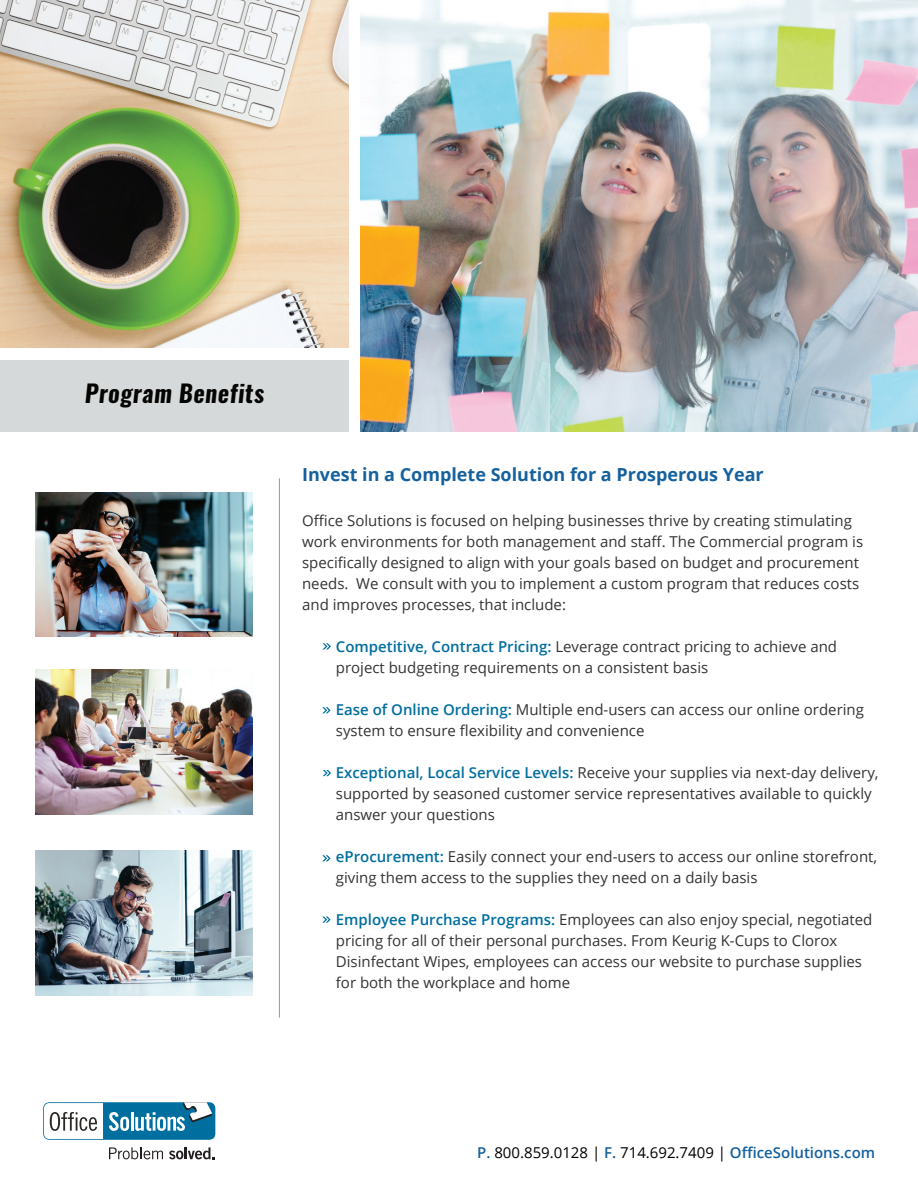
<style>
.page{position:relative;width:918px;height:1188px;background:#fff}
.page>*{position:absolute;margin:0;border:0;box-sizing:border-box;transform-origin:0 0}
.t1{font:italic 700 24px "Oswald";letter-spacing:.025em;color:#040503}
.t2{font:700 18px "Open Sans";color:#15619d}
.t3{font:15px/21px "Open Sans";color:#323332}
.t4{font:15px "Open Sans";color:#000}
.s1{font-weight:600;color:#006e9f}
.s2{font-weight:600;color:#15619d}
</style>
<div class="page">
<img style="left:0;top:0;width:349px;height:348px">
<div style="left:0;top:360px;width:349px;height:71px;background:#d6d9da"></div>
<img style="left:360px;top:0;width:558px;height:431px">
<hr style="left:279px;top:478px;width:1px;height:540px;background:#94959a">
<img style="left:35px;top:492px;width:217px;height:145px">
<img style="left:35px;top:670px;width:217px;height:145px">
<img style="left:35px;top:851px;width:217px;height:144px">
<svg style="left:323px;top:643px;width:8px;height:7px"></svg>
<svg style="left:322px;top:707px;width:9px;height:6px"></svg>
<svg style="left:323px;top:770px;width:8px;height:6px"></svg>
<svg style="left:322px;top:855px;width:9px;height:6px"></svg>
<svg style="left:322px;top:917px;width:9px;height:6px"></svg>
<svg style="left:43px;top:1102px;width:172px;height:38px"></svg>
<svg style="left:109px;top:1147px;width:54px;height:12px"></svg>
<svg style="left:169px;top:1147px;width:46px;height:12px"></svg>
<h1 class="t1" style="left:85px;top:376px;width:181px">Program Benefits</h1>
<p class="t2" style="left:302px;top:461px;width:463px">Invest in a Complete Solution for a Prosperous Year</p>
<p class="t3" style="left:302px;top:509px;width:563px">Office Solutions is focused on helping businesses thrive by creating stimulating work environments for both management and staff. The Commercial program is specifically designed to align with your goals based on budget and procurement needs. We consult with you to implement a custom program that reduces costs and improves processes, that include:</p>
<p class="t3" style="left:336px;top:635px;width:503px"><span class="s1">Competitive, Contract Pricing:</span> Leverage contract pricing to achieve and project budgeting requirements on a consistent basis</p>
<p class="t3" style="left:336px;top:698px;width:530px"><span class="s1">Ease of Online Ordering:</span> Multiple end-users can access our online ordering system to ensure flexibility and convenience</p>
<p class="t3" style="left:336px;top:761px;width:544px"><span class="s1">Exceptional, Local Service Levels:</span> Receive your supplies via next-day delivery, supported by seasoned customer service representatives available to quickly answer your questions</p>
<p class="t3" style="left:336px;top:845px;width:543px"><span class="s1">eProcurement:</span> Easily connect your end-users to access our online storefront, giving them access to the supplies they need on a daily basis</p>
<p class="t3" style="left:336px;top:908px;width:538px"><span class="s1">Employee Purchase Programs:</span> Employees can also enjoy special, negotiated pricing for all of their personal purchases. From Keurig K-Cups to Clorox Disinfectant Wipes, employees can access our website to purchase supplies for both the workplace and home</p>
<p class="t4" style="left:477px;top:1142px;width:400px"><span class="s2">P.</span> 800.859.0128 | <span class="s2">F.</span> 714.692.7409 | <span class="s2">OfficeSolutions.com</span></p>
</div>
